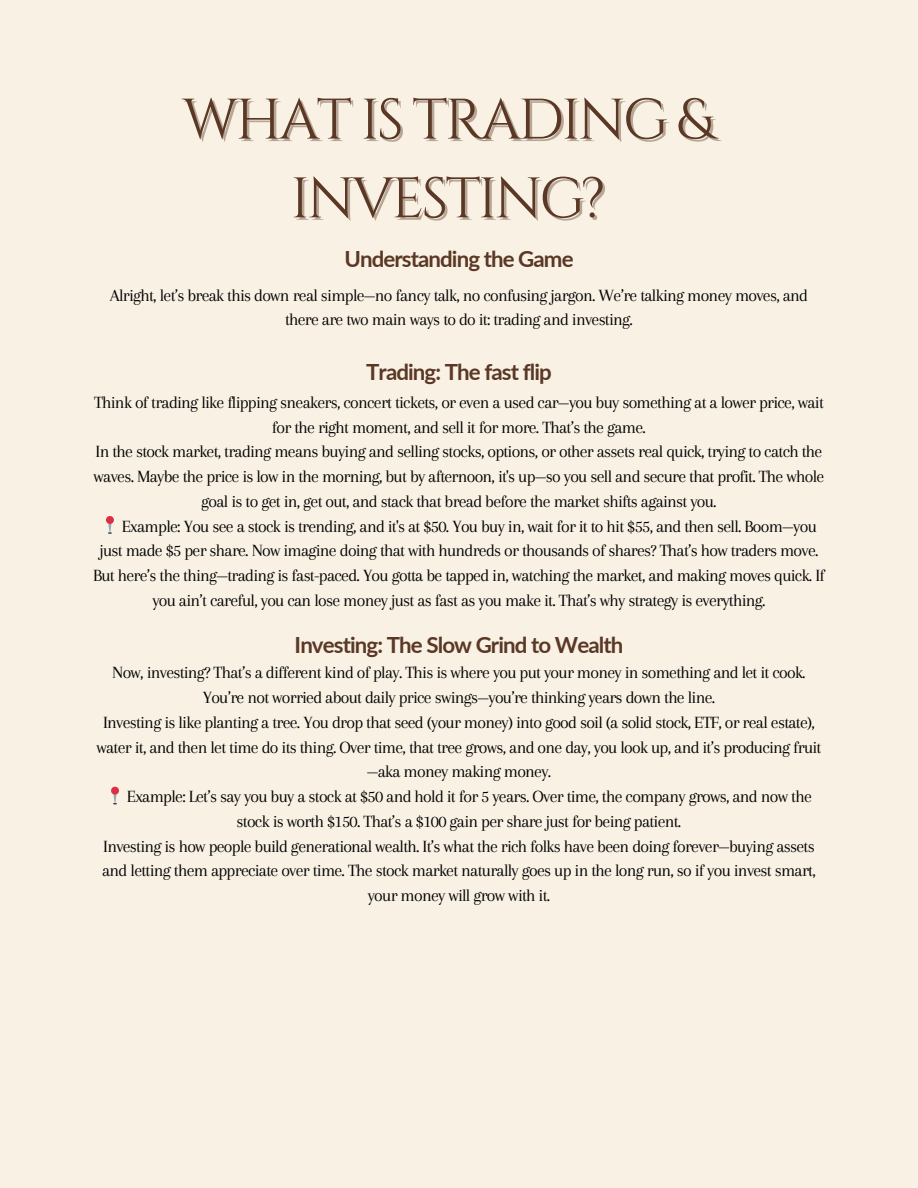
<style>
.page{position:relative;width:918px;height:1188px;background:#f8f1e4}
.page>*{position:absolute;margin:0;border:0;box-sizing:border-box;transform-origin:0 0}
.t1{font:57px "Cinzel";letter-spacing:-.05em;color:#5a3825}
.t2{font:700 22.2px "Lato";letter-spacing:-.04em;color:#5a3825}
.t3{font:17.7px/24.8px "Arapey";letter-spacing:-.04em;color:#000;text-align:center}
</style>
<div class="page">
<p class="t1" style="left:182px;top:83px;width:533px">WHAT IS TRADING &amp;</p>
<p class="t1" style="left:290px;top:162px;width:317px">INVESTING?</p>
<p class="t2" style="left:344px;top:245px;width:231px">Understanding the Game</p>
<p class="t3" style="left:110px;top:282px;width:700px">Alright, let’s break this down real simple—no fancy talk, no confusing jargon. We’re talking money moves, and there are two main ways to do it: trading and investing.</p>
<p class="t2" style="left:366px;top:359px;width:187px">Trading: The fast flip</p>
<p class="t3" style="left:94px;top:390px;width:731px">Think of trading like flipping sneakers, concert tickets, or even a used car—you buy something at a lower price, wait for the right moment, and sell it for more. That’s the game.</p>
<p class="t3" style="left:94px;top:439px;width:732px">In the stock market, trading means buying and selling stocks, options, or other assets real quick, trying to catch the waves. Maybe the price is low in the morning, but by afternoon, it's up—so you sell and secure that profit. The whole goal is to get in, get out, and stack that bread before the market shifts against you.</p>
<p class="t3" style="left:99px;top:514px;width:721px;text-align:right">Example: You see a stock is trending, and it's at $50. You buy in, wait for it to hit $55, and then sell. Boom—you just made $5 per share. Now imagine doing that with hundreds or thousands of shares? That’s how traders move.</p>
<p class="t3" style="left:93px;top:563px;width:733px">But here’s the thing—trading is fast-paced. You gotta be tapped in, watching the market, and making moves quick. If you ain’t careful, you can lose money just as fast as you make it. That’s why strategy is everything.</p>
<p class="t2" style="left:295px;top:631px;width:330px">Investing: The Slow Grind to Wealth</p>
<h1 class="t3" style="left:112px;top:660px;width:695px">Now, investing? That’s a different kind of play. This is where you put your money in something and let it cook.<br>You’re not worried about daily price swings—you’re thinking years down the line.</h1>
<p class="t3" style="left:97px;top:710px;width:726px">Investing is like planting a tree. You drop that seed (your money) into good soil (a solid stock, ETF, or real estate), water it, and then let time do its thing. Over time, that tree grows, and one day, you look up, and it’s producing fruit —aka money making money.</p>
<p class="t3" style="left:237px;top:784px;width:577px;text-align:left;text-indent:-110px">Example: Let’s say you buy a stock at $50 and hold it for 5 years. Over time, the company grows, and now the stock is worth $150. That’s a $100 gain per share just for being patient.</p>
<p class="t3" style="left:102px;top:834px;width:715px">Investing is how people build generational wealth. It’s what the rich folks have been doing forever—buying assets and letting them appreciate over time. The stock market naturally goes up in the long run, so if you invest smart, your money will grow with it.</p>
</div>
